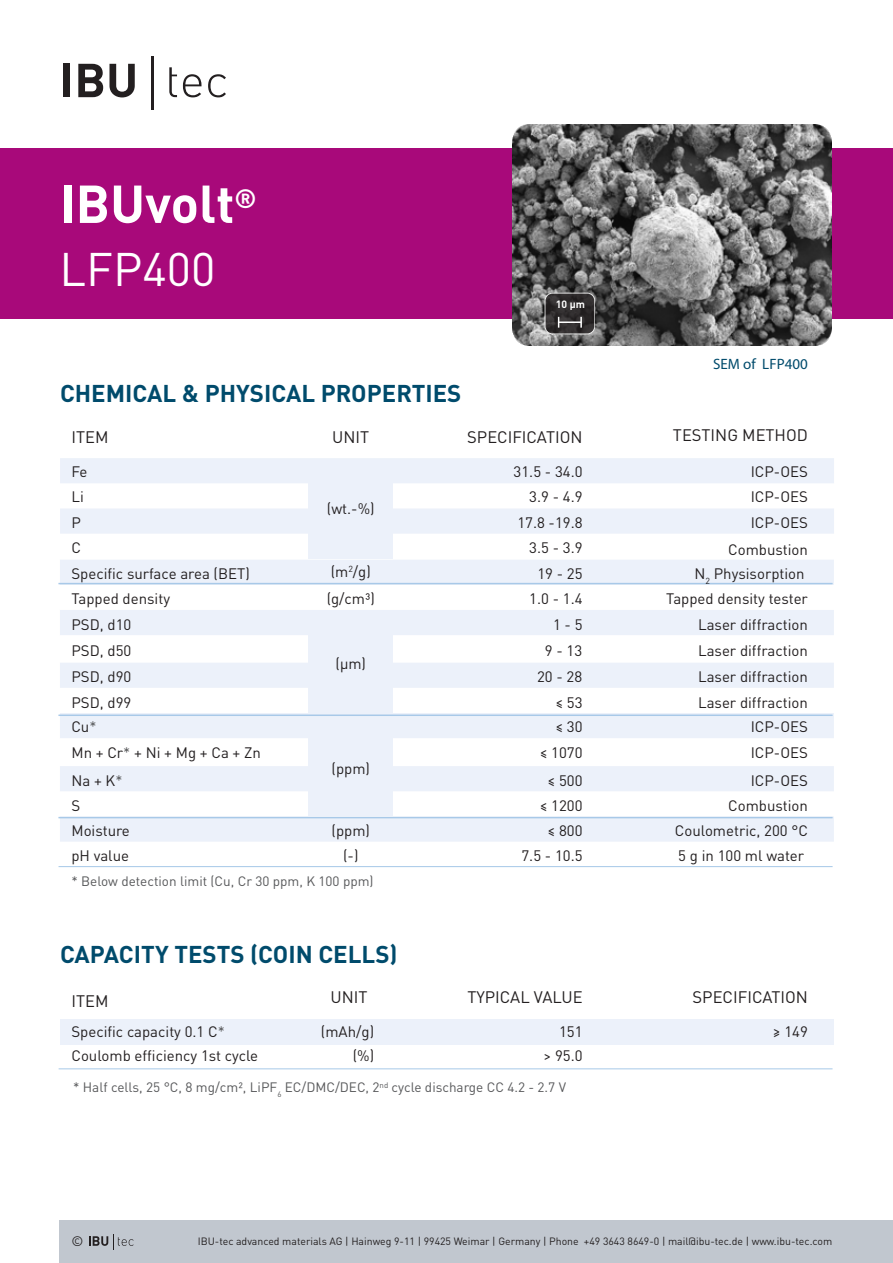
<style>
.page{position:relative;width:893px;height:1263px;background:#fff}
.page>*{position:absolute;margin:0;border:0;box-sizing:border-box;transform-origin:0 0}
.t1{font:700 52.5px "DIN Pro";color:#fff}
.t2{font:46.5px "DIN Pro";color:#fff}
.t3{font:700 24px "DIN Pro";color:#004b6c}
.t4{font:16.5px "DIN Pro";color:#231f20}
.t5{font:15px/25px "DIN Pro";color:#231f20;text-align:right}
.t6{font:15px "Myriad Pro";color:#004b6c}
.t7{font:13.65px "DIN Pro";color:#231f20}
.t8{font:13.5px "DIN Pro";color:#57585a}
.t9{font:10.5px "DIN Pro";color:#231f20}
.t10{font:700 10.5px "DIN Pro";color:#fff}
.s1{color:#57585a}
</style>
<div class="page">
<div style="left:60px;top:1220px;width:833px;height:43px;background:#c1c7cf"></div>
<div style="left:0;top:148px;width:893px;height:171px;background:#a8097a"></div>
<svg style="left:60px;top:458px;width:774px;height:384px;fill:#ecf1fa"></svg>
<hr style="left:58px;top:714px;width:774px;height:2px;background:#a8c9e8">
<hr style="left:58px;top:583px;width:774px;height:1px;background:#a8c9e8">
<hr style="left:58px;top:817px;width:774px;height:1px;background:#a8c9e8">
<hr style="left:59px;top:866px;width:773px;height:1px;background:#a8c9e8">
<img style="left:513px;top:124px;width:318px;height:221px">
<svg style="left:545px;top:293px;width:50px;height:41px;background:#312d2e"></svg>
<div style="left:545px;top:293px;width:50px;height:41px;border:1px solid #fff;border-radius:8px"></div>
<hr style="left:559px;top:321px;width:22px;height:2px;background:#fff">
<svg style="left:580px;top:317px;width:2px;height:11px"></svg>
<div style="left:64px;top:64px;width:6px;height:33px;background:#231f20"></div>
<svg style="left:78px;top:64px;width:25px;height:33px"></svg>
<svg style="left:109px;top:64px;width:26px;height:33px"></svg>
<svg style="left:169px;top:67px;width:8px;height:30px"></svg>
<svg style="left:183px;top:74px;width:18px;height:23px"></svg>
<svg style="left:208px;top:74px;width:18px;height:23px"></svg>
<hr style="left:151px;top:56px;width:2px;height:53px;background:#231f20">
<svg style="left:89px;top:1234px;width:45px;height:15px"></svg>
<hr style="left:59px;top:1068px;width:773px;height:1px;background:#a8c9e8">
<div style="left:576px;top:1019px;width:258px;height:25px;background:#ecf1fa"></div>
<div style="left:318px;top:1019px;width:258px;height:25px;background:#ecf1fa"></div>
<div style="left:60px;top:1019px;width:258px;height:25px;background:#ecf1fa"></div>
<h1 class="t1" style="left:60px;top:160px;width:199px">IBUvolt<sup>®</sup></h1>
<h2 class="t2" style="left:60px;top:237px;width:157px">LFP400</h2>
<h3 class="t3" style="left:60px;top:373px;width:403px">CHEMICAL &amp; PHYSICAL PROPERTIES</h3>
<p class="t10" style="left:556px;top:295px;width:31px">10 µm</p>
<p class="t6" style="left:713px;top:355px;width:96px">SEM of LFP400</p>
<p class="t4" style="left:71px;top:426px;width:39px">ITEM</p>
<p class="t5" style="left:71px;top:458px;width:18px;text-align:left">Fe<br>Li</p>
<p class="t5" style="left:71px;top:509px;width:11px;line-height:25.5px;text-align:left">P<br>C</p>
<p class="t4" style="left:332px;top:426px;width:39px">UNIT</p>
<p class="t5" style="left:327px;top:496px;width:49px">(wt.-%)</p>
<p class="t5" style="left:71px;top:560px;width:180px;line-height:25.8px;text-align:left">Specific surface area (BET)<br>Tapped density<br>PSD, d10<br>PSD, d50</p>
<p class="t5" style="left:331px;top:558px;width:42px">(m<sup>2</sup>/g)</p>
<p class="t5" style="left:71px;top:663px;width:61px;line-height:26.2px;text-align:left">PSD, d90<br>PSD, d99</p>
<p class="t5" style="left:71px;top:714px;width:27px">Cu<span class="s1">*</span></p>
<p class="t5" style="left:332px;top:755px;width:40px">(ppm)</p>
<p class="t5" style="left:327px;top:585px;width:50px">(g/cm³)</p>
<p class="t5" style="left:336px;top:650px;width:32px">(µm)</p>
<p class="t5" style="left:71px;top:739px;width:191px">Mn + Cr<span class="s1">*</span> + Ni + Mg + Ca + Zn</p>
<p class="t5" style="left:71px;top:767px;width:53px">Na + K<span class="s1">*</span></p>
<p class="t5" style="left:71px;top:793px;width:60px;text-align:left">S<br>Moisture pH value</p>
<p class="t5" style="left:332px;top:818px;width:40px">(ppm)</p>
<p class="t5" style="left:343px;top:842px;width:17px">(-)</p>
<p class="t8" style="left:72px;top:872px;width:304px">* Below detection limit (Cu, Cr 30 ppm, K 100 ppm)</p>
<p class="t4" style="left:467px;top:426px;width:117px">SPECIFICATION</p>
<p class="t4" style="left:673px;top:424px;width:136px">TESTING METHOD</p>
<p class="t5" style="left:514px;top:458px;width:70px">31.5 - 34.0<br>3.9 - 4.9</p>
<p class="t5" style="left:517px;top:509px;width:67px">17.8 -19.8</p>
<p class="t5" style="left:529px;top:535px;width:55px;text-align:center">3.5 - 3.9<br>19 - 25</p>
<p class="t5" style="left:529px;top:585px;width:55px;line-height:25.5px">1.0 - 1.4<br>1 - 5</p>
<p class="t5" style="left:545px;top:637px;width:39px">9 - 13</p>
<p class="t5" style="left:537px;top:663px;width:47px;line-height:26.2px">20 - 28 ≤ 53</p>
<p class="t5" style="left:540px;top:713px;width:44px;line-height:25.7px">≤ 30<br>≤ 1070</p>
<p class="t5" style="left:521px;top:767px;width:63px">≤ 500<br>≤ 1200<br>≤ 800<br>7.5 - 10.5</p>
<p class="t5" style="left:751px;top:458px;width:59px">ICP-OES</p>
<p class="t5" style="left:728px;top:482px;width:81px;line-height:26.4px">ICP-OES<br>ICP-OES<br>Combustion</p>
<p class="t5" style="left:666px;top:559px;width:143px;line-height:26px">N<sub>2</sub> Physisorption<br>Tapped density tester<br>Laser diffraction<br>Laser diffraction<br>Laser diffraction<br>Laser diffraction</p>
<p class="t5" style="left:751px;top:713px;width:59px;line-height:25.7px;text-align:left">ICP-OES<br>ICP-OES</p>
<p class="t5" style="left:675px;top:767px;width:135px">ICP-OES<br>Combustion<br>Coulometric, 200 °C<br>5 g in 100 ml water</p>
<h3 class="t3" style="left:60px;top:934px;width:339px">CAPACITY TESTS (COIN CELLS)</h3>
<p class="t4" style="left:71px;top:989px;width:39px">ITEM</p>
<p class="t4" style="left:331px;top:986px;width:39px">UNIT</p>
<p class="t4" style="left:467px;top:986px;width:117px">TYPICAL VALUE</p>
<p class="t4" style="left:693px;top:986px;width:117px">SPECIFICATION</p>
<p class="t5" style="left:321px;top:1019px;width:55px">(mAh/g)</p>
<p class="t5" style="left:773px;top:1019px;width:37px">≥ 149</p>
<p class="t5" style="left:71px;top:1019px;width:155px">Specific capacity 0.1 C<span class="s1">*</span></p>
<p class="t5" style="left:559px;top:1019px;width:25px">151</p>
<p class="t5" style="left:71px;top:1042px;width:188px">Coulomb efficiency 1st cycle</p>
<p class="t5" style="left:543px;top:1042px;width:41px">&gt; 95.0</p>
<p class="t5" style="left:353px;top:1042px;width:23px">(%)</p>
<p class="t8" style="left:73px;top:1078px;width:494px">* Half cells, 25 °C, 8 mg/cm², LiPF<sub>6</sub> EC/DMC/DEC, 2<sup>nd</sup> cycle discharge CC 4.2 - 2.7 V</p>
<p class="t7" style="left:71px;top:1231px;width:13px">©</p>
<p class="t9" style="left:198px;top:1234px;width:636px">IBU-tec advanced materials AG | Hainweg 9-11 | 99425 Weimar | Germany | Phone +49 3643 8649-0 | mail@ibu-tec.de | www.ibu-tec.com</p>
</div>
